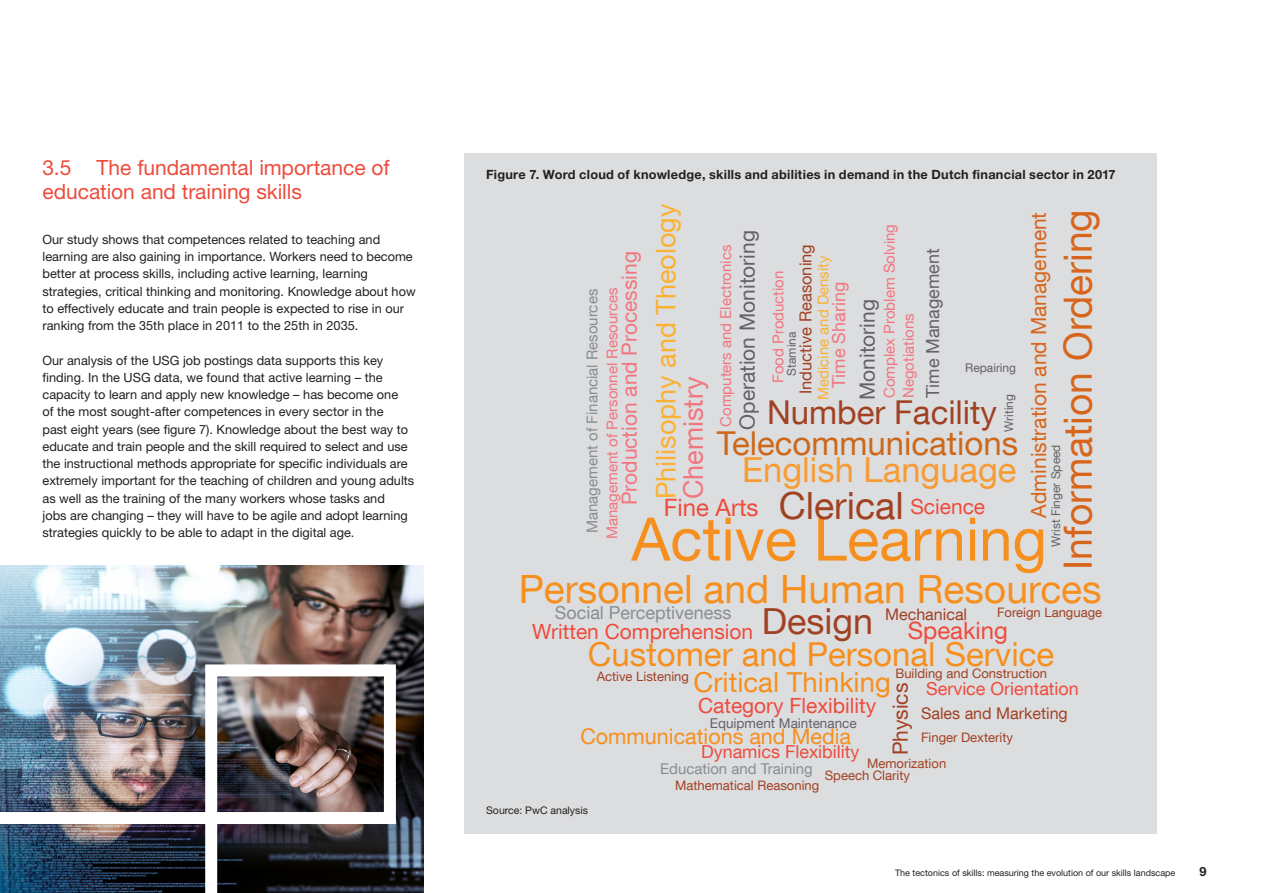
<style>
.page{position:relative;width:1263px;height:893px;background:#fff}
.page>*{position:absolute;margin:0;border:0;box-sizing:border-box;transform-origin:0 0}
.t1{font:60px "Helvetica Neue LT Com";color:#f68f1e}
.t2{font:39px "Helvetica Neue LT Com";color:#f68f1e}
.t3{font:39px "Helvetica Neue LT Com";color:#d8651c}
.t4{font:37.5px "Helvetica Neue LT Com";color:#a14123}
.t5{font:35.85px "Helvetica Neue LT Com";color:#a14123}
.t6{font:34.5px "Helvetica Neue LT Com";color:#f89b33}
.t7{font:33px "Helvetica Neue LT Com";color:#f68f1e}
.t8{font:32.85px "Helvetica Neue LT Com";color:#cd681b}
.t9{font:32.85px "Helvetica Neue LT Com";color:#a14123}
.t10{font:27.45px "Helvetica Neue LT Com";color:#f68f1e}
.t11{font:27px "Helvetica Neue LT Com";color:#fbb133}
.t12{font:27px "Helvetica Neue LT Com";color:#f2767f}
.t13{font:23.85px "Helvetica Neue LT Com";color:#ef4b3d}
.t14{font:21.45px "Helvetica Neue LT Com";color:#f68f1e}
.Kop_2{font:21px/24px "Helvetica Neue";letter-spacing:-.005em;color:#ef4b3d}
.t15{font:21px "Helvetica Neue LT Com";color:#636366}
.t16{font:21px "Helvetica Neue LT Com";color:#d8651c}
.t17{font:21px "Helvetica Neue LT Com";color:#f2767f}
.t18{font:21px "Helvetica Neue LT Com";color:#a14123}
.t19{font:20.85px "Helvetica Neue LT Com";color:#ef4b3d}
.t20{font:18px "Helvetica Neue LT Com";color:#636366}
.t21{font:18px "Helvetica Neue LT Com";color:#f2767f}
.t22{font:17.85px "Helvetica Neue LT Com";color:#ef4b3d}
.t23{font:17.85px "Helvetica Neue LT Com";color:#8a8c8f}
.t24{font:16.5px "Helvetica Neue LT Com";color:#a14123}
.t25{font:16.05px "Helvetica Neue LT Com";color:#a14123}
.t26{font:15px "Helvetica Neue LT Com";color:#f2767f}
.t27{font:15px "Helvetica Neue LT Com";color:#8a8c8f}
.t28{font:15px "Helvetica Neue LT Com";color:#fbb133}
.t29{font:14.85px "Helvetica Neue LT Com";color:#8a8c8f}
.t30{font:13.5px "Helvetica Neue LT Com";color:#636366}
.t31{font:13.05px "Helvetica Neue LT Com";color:#a14123}
.Body{font:12.75px/17.2px "Helvetica Neue";color:#231f20}
.Figuur_titel{font:700 12.75px "Helvetica Neue";letter-spacing:.02em;color:#231f20}
.t32{font:12px "Helvetica Neue LT Com";color:#636366}
.Figuur_Source{font:10.5px "Helvetica Neue";color:#231f20}
.t33{font:9px "Helvetica Neue";color:#231f20}
</style>
<div class="page">
<div style="left:465px;top:153px;width:692px;height:680px;background:#dcdddf"></div>
<img style="left:0;top:566px;width:423px;height:327px">
<svg style="left:199px;top:830px;width:201px;height:63px;background:#27282d"></svg>
<img style="left:0;top:652px;width:402px;height:178px">
<p class="Kop_2" style="left:43px;top:155px;width:349px">3.5 The fundamental importance of education and training skills</p>
<p class="Body" style="left:43px;top:230px;width:375px">Our study shows that competences related to teaching and learning are also gaining in importance. Workers need to become better at process skills, including active learning, learning strategies, critical thinking and monitoring. Knowledge about how to effectively educate and train people is expected to rise in our ranking from the 35th place in 2011 to the 25th in 2035.</p>
<p class="Body" style="left:43px;top:351px;width:373px">Our analysis of the USG job postings data supports this key finding. In the USG data, we found that active learning – the capacity to learn and apply new knowledge – has become one<br>of the most sought-after competences in every sector in the<br>past eight years (see figure 7). Knowledge about the best way to educate and train people and the skill required to select and use the instructional methods appropriate for specific individuals are extremely important for the teaching of children and young adults as well as the training of the many workers whose tasks and<br>jobs are changing – they will have to be agile and adopt learning strategies quickly to be able to adapt in the digital age.</p>
<p class="Figuur_titel" style="left:486px;top:166px;width:631px">Figure 7. Word cloud of knowledge, skills and abilities in demand in the Dutch financial sector in 2017</p>
<p class="t11" style="left:649px;top:499px;width:297px;rotate:-90deg">Philisophy and Theology</p>
<p class="t3" style="left:1054px;top:570px;width:362px;rotate:-90deg">Information Ordering</p>
<p class="t16" style="left:1026px;top:518px;width:307px;rotate:-90deg">Administration and Management</p>
<p class="t26" style="left:880px;top:398px;width:176px;rotate:-90deg">Complex Problem Solving</p>
<p class="t15" style="left:734px;top:430px;width:201px;rotate:-90deg">Operation Monitoring</p>
<p class="t24" style="left:795px;top:394px;width:152px;rotate:-90deg">Inductive Reasoning</p>
<p class="t26" style="left:717px;top:427px;width:183px;rotate:-90deg">Computers and Electronics</p>
<p class="t28" style="left:814px;top:400px;width:146px;rotate:-90deg">Medicine and Density</p>
<p class="t20" style="left:921px;top:398px;width:151px;rotate:-90deg">Time Management</p>
<p class="t17" style="left:616px;top:505px;width:255px;rotate:-90deg">Production and Processing</p>
<p class="t26" style="left:769px;top:383px;width:114px;rotate:-90deg">Food Production</p>
<p class="t21" style="left:827px;top:388px;width:107px;rotate:-90deg">Time Sharing</p>
<p class="t27" style="left:583px;top:533px;width:246px;rotate:-90deg">Management of Financial Resources</p>
<p class="t26" style="left:603px;top:539px;width:253px;rotate:-90deg">Management of Personnel Resources</p>
<p class="t15" style="left:854px;top:400px;width:102px;rotate:-90deg">Monitoring</p>
<p class="t26" style="left:899px;top:398px;width:86px;rotate:-90deg">Negotiations</p>
<p class="t32" style="left:784px;top:376px;width:45px;rotate:-90deg">Stamina</p>
<p class="t32" style="left:965px;top:360px;width:53px">Repairing</p>
<p class="t12" style="left:676px;top:499px;width:124px;rotate:-90deg">Chemistry</p>
<p class="t32" style="left:1001px;top:432px;width:39px;rotate:-90deg">Writing</p>
<p class="t9" style="left:767px;top:392px;width:231px">Number Facility</p>
<p class="t8" style="left:717px;top:423px;width:303px">Telecommunications</p>
<p class="t32" style="left:1048px;top:547px;width:104px;rotate:-90deg">Wrist Finger Speed</p>
<p class="t6" style="left:742px;top:449px;width:276px">English Language</p>
<p class="t4" style="left:779px;top:483px;width:126px">Clerical</p>
<p class="t13" style="left:664px;top:493px;width:96px">Fine Arts</p>
<p class="t19" style="left:910px;top:494px;width:76px">Science</p>
<p class="t1" style="left:631px;top:502px;width:417px">Active Learning</p>
<p class="t2" style="left:519px;top:565px;width:584px">Personnel and Human Resources</p>
<p class="t23" style="left:555px;top:601px;width:178px">Social Perceptiveness</p>
<p class="t5" style="left:762px;top:599px;width:113px">Design</p>
<p class="t31" style="left:997px;top:605px;width:107px">Foreign Language</p>
<p class="t25" style="left:885px;top:604px;width:84px">Mechanical</p>
<p class="t19" style="left:532px;top:619px;width:222px">Written Comprehension</p>
<p class="t13" style="left:908px;top:616px;width:102px">Speaking</p>
<p class="t7" style="left:588px;top:634px;width:468px">Customer and Personal Service</p>
<p class="t10" style="left:693px;top:665px;width:199px">Critical Thinking</p>
<p class="t14" style="left:580px;top:723px;width:272px">Communications and Media</p>
<p class="t31" style="left:895px;top:666px;width:153px">Building and Construction</p>
<p class="t31" style="left:597px;top:669px;width:94px">Active Listening</p>
<p class="t22" style="left:926px;top:677px;width:154px">Service Orientation</p>
<p class="t18" style="left:887px;top:755px;width:74px;rotate:-90deg">Physics</p>
<p class="t19" style="left:698px;top:692px;width:180px">Category Flexibility</p>
<p class="t22" style="left:701px;top:741px;width:160px">Dynamics Flexibility</p>
<p class="t25" style="left:921px;top:704px;width:148px">Sales and Marketing</p>
<p class="t30" style="left:710px;top:715px;width:148px">Equipment Maintenance</p>
<p class="t31" style="left:825px;top:767px;width:87px">Speech Clarity</p>
<p class="t31" style="left:921px;top:729px;width:94px">Finger Dexterity</p>
<p class="t31" style="left:867px;top:755px;width:81px">Memorization</p>
<p class="t29" style="left:660px;top:760px;width:154px">Education and Training</p>
<p class="t31" style="left:675px;top:778px;width:146px">Mathematical Reasoning</p>
<p class="Figuur_Source" style="left:486px;top:804px;width:103px">Source: PwC analysis</p>
<p class="t33" style="left:895px;top:867px;width:282px">The tectonics of skills: measuring the evolution of our skills landscape</p>
<p class="Figuur_titel" style="left:1199px;top:863px;width:9px">9</p>
</div>
